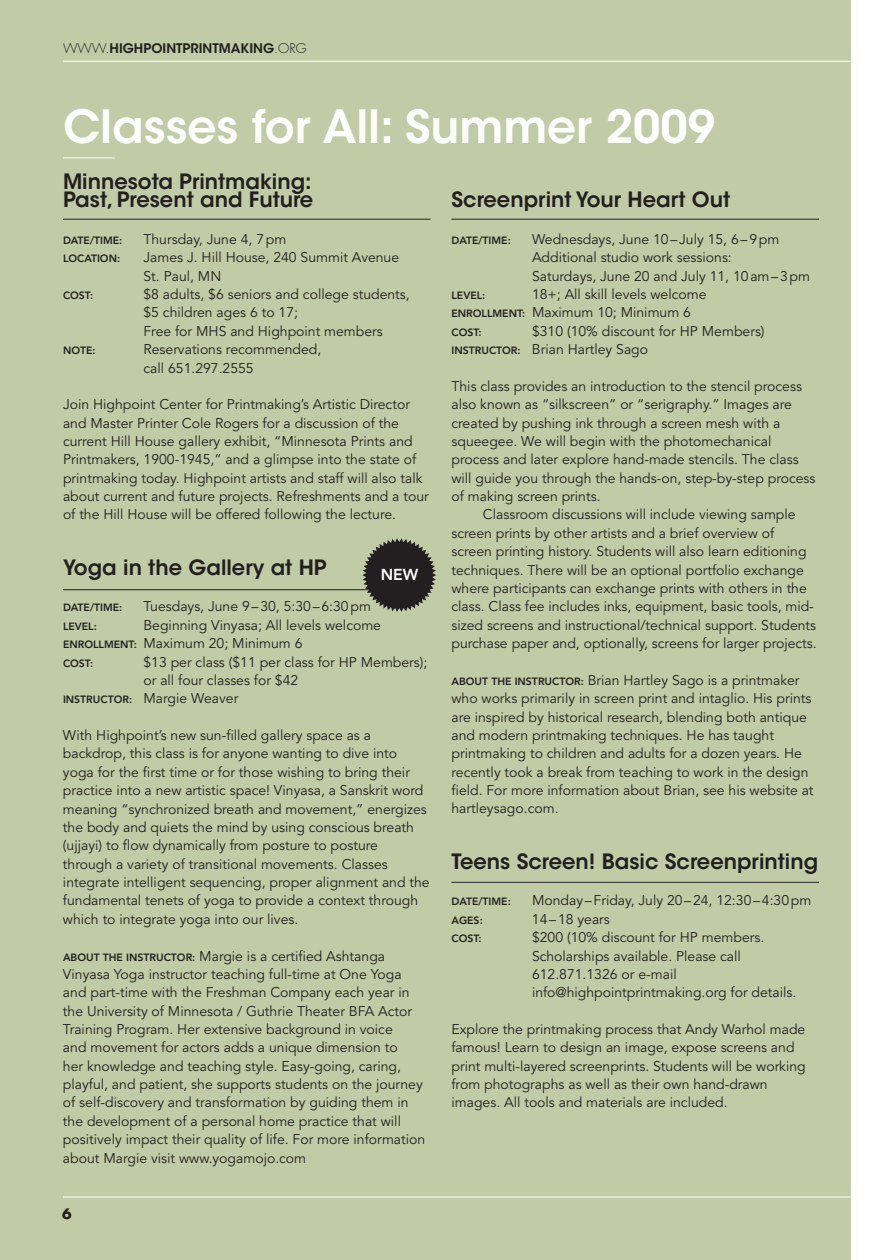
<style>
.page{position:relative;width:882px;height:1260px;background:#fff}
.page>*{position:absolute;margin:0;border:0;box-sizing:border-box;transform-origin:0 0}
.t1{font:600 45.5px "ITC Avant Garde Std";color:#fff}
.t2{font:600 21px/18.4px "ITC Avant Garde Std";color:#231f20}
.t3{font:800 15.75px "Avenir";color:#fff}
.t4{font:14px/18.4px "Avenir";color:#231f20}
.t5{font:700 14px "Futura";color:#231f20}
.t6{font:600 13.12px "ITC Avant Garde Std";color:#231f20}
.t7{font:800 10.5px "Avenir";color:#231f20}
.s1{font-family:"Futura";font-weight:300}
.s2{font-weight:800;font-size:10.5px}
</style>
<div class="page">
<div style="left:0;top:0;width:850px;height:1260px;background:#c1cba6"></div>
<hr style="left:63px;top:1197px;width:787px;height:1px;background:#fff">
<hr style="left:63px;top:61px;width:787px;height:1px;background:#fff">
<hr style="left:63px;top:219px;width:367px;height:1px;background:#231f20">
<hr style="left:452px;top:219px;width:367px;height:1px;background:#231f20">
<hr style="left:452px;top:882px;width:367px;height:1px;background:#231f20">
<hr style="left:63px;top:589px;width:367px;height:1px;background:#231f20">
<svg style="left:362px;top:538px;width:74px;height:74px"></svg>
<hr style="left:63px;top:158px;width:52px;height:1px;background:#fff">
<p class="t6" style="left:63px;top:40px;width:245px"><span class="s1">WWW.</span>HIGHPOINTPRINTMAKING<span class="s1">.ORG</span></p>
<h1 class="t1" style="left:63px;top:98px;width:654px">Classes for All: Summer 2009</h1>
<h2 class="t2" style="left:63px;top:172px;width:252px">Minnesota Printmaking:<br>Past, Present and Future</h2>
<p class="t7" style="left:63px;top:234px;width:61px">DATE/TIME:</p>
<p class="t4" style="left:144px;top:230px;width:144px">Thursday, June 4, 7pm</p>
<p class="t7" style="left:63px;top:252px;width:59px">LOCATION:</p>
<p class="t4" style="left:144px;top:249px;width:257px">James J. Hill House, 240 Summit Avenue<br>St. Paul, MN</p>
<p class="t7" style="left:63px;top:289px;width:32px">COST:</p>
<p class="t4" style="left:144px;top:285px;width:268px">$8 adults, $6 seniors and college students, $5 children ages 6 to 17;<br>Free for MHS and Highpoint members</p>
<p class="t7" style="left:63px;top:344px;width:34px">NOTE:</p>
<p class="t4" style="left:144px;top:341px;width:179px">Reservations recommended, call 651.297.2555</p>
<p class="t4" style="left:63px;top:396px;width:367px">Join Highpoint Center for Printmaking’s Artistic Director and Master Printer Cole Rogers for a discussion of the current Hill House gallery exhibit, “Minnesota Prints and Printmakers, 1900-1945,” and a glimpse into the state of printmaking today. Highpoint artists and staff will also talk about current and future projects. Refreshments and a tour of the Hill House will be offered following the lecture.</p>
<h2 class="t2" style="left:63px;top:558px;width:265px">Yoga in the Gallery at HP</h2>
<p class="t7" style="left:63px;top:602px;width:61px">DATE/TIME:</p>
<p class="t4" style="left:144px;top:598px;width:229px">Tuesdays, June 9–30, 5:30–6:30pm</p>
<p class="t7" style="left:63px;top:620px;width:35px">LEVEL:</p>
<p class="t3" style="left:381px;top:566px;width:39px">NEW</p>
<p class="t4" style="left:63px;top:616px;width:320px;text-indent:81px">Beginning Vinyasa; All levels welcome<br><span class="s2">ENROLLMENT:</span> Maximum 20; Minimum 6</p>
<p class="t7" style="left:63px;top:657px;width:32px">COST:</p>
<p class="t4" style="left:144px;top:653px;width:285px">$13 per class ($11 per class for HP Members);</p>
<p class="t4" style="left:144px;top:671px;width:156px">or all four classes for $42</p>
<p class="t4" style="left:63px;top:690px;width:177px"><span class="s2">INSTRUCTOR:</span> Margie Weaver</p>
<p class="t4" style="left:63px;top:726px;width:368px">With Highpoint’s new sun-filled gallery space as a backdrop, this class is for anyone wanting to dive into yoga for the first time or for those wishing to bring their practice into a new artistic space! Vinyasa, a Sanskrit word meaning “synchronized breath and movement,” energizes the body and quiets the mind by using conscious breath (ujjayi) to flow dynamically from posture to posture through a variety of transitional movements. Classes integrate intelligent sequencing, proper alignment and the fundamental tenets of yoga to provide a context through which to integrate yoga into our lives.</p>
<p class="t4" style="left:63px;top:947px;width:364px"><span class="s2">ABOUT THE INSTRUCTOR:</span> Margie is a certified Ashtanga Vinyasa Yoga instructor teaching full-time at One Yoga and part-time with the Freshman Company each year in the University of Minnesota / Guthrie Theater BFA Actor Training Program. Her extensive background in voice<br>and movement for actors adds a unique dimension to<br>her knowledge and teaching style. Easy-going, caring, playful, and patient, she supports students on the journey of self-discovery and transformation by guiding them in the development of a personal home practice that will positively impact their quality of life. For more information about Margie visit www.yogamojo.com</p>
<p class="t5" style="left:62px;top:1203px;width:11px">6</p>
<h2 class="t2" style="left:452px;top:190px;width:280px">Screenprint Your Heart Out</h2>
<p class="t7" style="left:452px;top:234px;width:61px">DATE/TIME:</p>
<p class="t4" style="left:532px;top:230px;width:280px">Wednesdays, June 10–July 15, 6–9pm<br>Additional studio work sessions:<br>Saturdays, June 20 and July 11, 10am–3pm</p>
<p class="t7" style="left:452px;top:289px;width:35px">LEVEL:</p>
<p class="t4" style="left:452px;top:285px;width:256px;text-indent:81px">18+; All skill levels welcome<br><span class="s2">ENROLLMENT:</span> Maximum 10; Minimum 6</p>
<p class="t7" style="left:452px;top:326px;width:32px">COST:</p>
<p class="t4" style="left:452px;top:322px;width:315px;text-indent:81px">$310 (10% discount for HP Members)<br><span class="s2">INSTRUCTOR:</span> Brian Hartley Sago</p>
<p class="t4" style="left:451px;top:377px;width:366px">This class provides an introduction to the stencil process also known as “silkscreen” or “serigraphy.” Images are created by pushing ink through a screen mesh with a squeegee. We will begin with the photomechanical process and later explore hand-made stencils. The class will guide you through the hands-on, step-by-step process of making screen prints.</p>
<p class="t4" style="left:451px;top:506px;width:367px;text-indent:32px">Classroom discussions will include viewing sample screen prints by other artists and a brief overview of screen printing history. Students will also learn editioning techniques. There will be an optional portfolio exchange where participants can exchange prints with others in the class. Class fee includes inks, equipment, basic tools, mid&shy;sized screens and instructional/technical support. Students purchase paper and, optionally, screens for larger projects.</p>
<p class="t4" style="left:451px;top:671px;width:364px"><span class="s2">ABOUT THE INSTRUCTOR:</span> Brian Hartley Sago is a printmaker who works primarily in screen print and intaglio. His prints are inspired by historical research, blending both antique and modern printmaking techniques. He has taught printmaking to children and adults for a dozen years. He recently took a break from teaching to work in the design field. For more information about Brian, see his website at hartleysago.com.</p>
<h2 class="t2" style="left:452px;top:852px;width:368px">Teens Screen! Basic Screenprinting</h2>
<p class="t7" style="left:452px;top:896px;width:61px">DATE/TIME:</p>
<p class="t4" style="left:532px;top:892px;width:281px">Monday –Friday, July 20–24, 12:30–4:30pm</p>
<p class="t7" style="left:452px;top:914px;width:33px">AGES:</p>
<p class="t4" style="left:532px;top:910px;width:79px">14–18 years</p>
<p class="t7" style="left:452px;top:932px;width:32px">COST:</p>
<p class="t4" style="left:532px;top:929px;width:266px">$200 (10% discount for HP members.<br>Scholarships available. Please call 612.871.1326 or e-mail info@highpointprintmaking.org for details.</p>
<p class="t4" style="left:452px;top:1020px;width:356px">Explore the printmaking process that Andy Warhol made famous! Learn to design an image, expose screens and print multi-layered screenprints. Students will be working from photographs as well as their own hand-drawn images. All tools and materials are included.</p>
</div>
